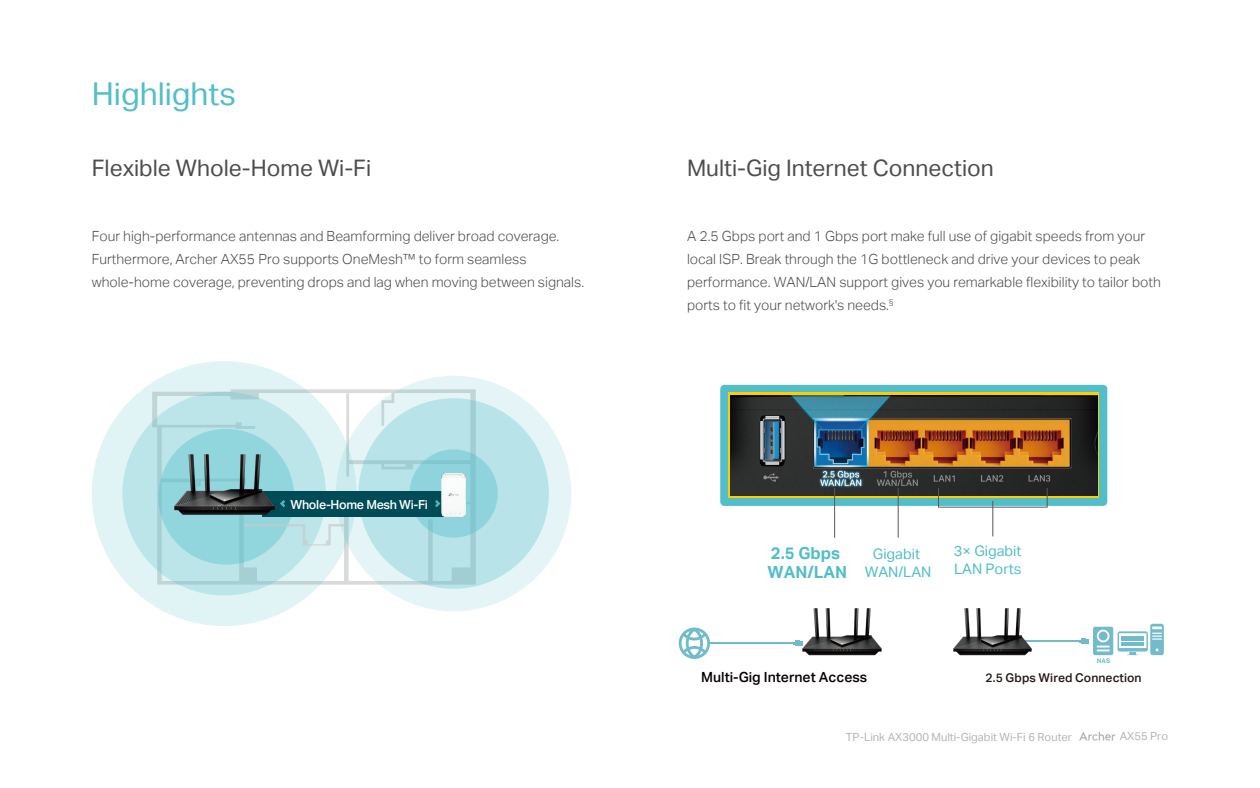
<style>
.page{position:relative;width:1260px;height:788px;background:#fff}
.page>*{position:absolute;margin:0;border:0;box-sizing:border-box;transform-origin:0 0}
.t1{font:31.5px "TP Link Aktiv Regular";color:#51beca}
.t2{font:22.75px "TP Link Aktiv Regular";color:#4d4d4d}
.t3{font:16.62px/19.1px "TP Link Aktiv Bold";color:#51beca}
.t4{font:14.61px/17.8px "TP Link Aktiv Regular";color:#51beca;text-align:center}
.t5{font:14px/22.8px "TP Link Aktiv Light";color:#4d4d4d}
.t6{font:14px "TP Link Aktiv Medium";color:#070001}
.t7{font:12.42px "TP Link Aktiv Medium";letter-spacing:-.025em;color:#fff}
.t8{font:12.16px "TP Link Aktiv Medium";letter-spacing:.005em;color:#221815}
.t9{font:11.2px "TP Link Aktiv Regular";color:#b5b5b5}
.t10{font:6.48px "TP Link Aktiv Bold";color:#71bbcb}
</style>
<div class="page">
<svg style="left:1079px;top:731px;width:37px;height:9px"></svg>
<svg style="left:307px;top:389px;width:92px;height:195px"></svg>
<div style="left:336px;top:376px;width:235px;height:235px;background:#e5f5f7;border-radius:50%"></div>
<svg style="left:358px;top:398px;width:191px;height:191px;background:#b5e1e6"></svg>
<div style="left:410px;top:449px;width:88px;height:88px;background:linear-gradient(to right,#8dd3db,#8ed2da);border-radius:50%"></div>
<svg style="left:92px;top:361px;width:265px;height:265px;background:#ddf0f2"></svg>
<svg style="left:122px;top:392px;width:204px;height:203px;background:#b9e2e7"></svg>
<div style="left:158px;top:429px;width:136px;height:135px;background:#91d5dd;border-radius:50%"></div>
<svg style="left:244px;top:524px;width:101px;height:21px"></svg>
<div style="left:262px;top:491px;width:194px;height:25px;background:#004c56"></div>
<svg style="left:280px;top:500px;width:5px;height:7px"></svg>
<svg style="left:435px;top:500px;width:5px;height:7px"></svg>
<img style="left:442px;top:473px;width:23px;height:43px">
<img style="left:170px;top:454px;width:108px;height:66px">
<div style="left:720px;top:385px;width:387px;height:121px;background:#51beca;border-radius:4px"></div>
<svg style="left:728px;top:392px;width:371px;height:106px;background:#cfa907"></svg>
<img style="left:731px;top:395px;width:366px;height:100px">
<hr style="left:834px;top:488px;width:1px;height:49px;background:#595757">
<hr style="left:898px;top:488px;width:1px;height:49px;background:#595757">
<div style="left:938px;top:487px;width:110px;height:20px;border:1px solid #595757"></div>
<hr style="left:992px;top:501px;width:1px;height:35px;background:#595757">
<img style="left:802px;top:608px;width:80px;height:48px">
<svg style="left:679px;top:627px;width:31px;height:32px"></svg>
<svg style="left:793px;top:640px;width:10px;height:6px"></svg>
<hr style="left:710px;top:642px;width:85px;height:1px;background:#71bbcb">
<hr style="left:1013px;top:640px;width:68px;height:1px;background:#71bbcb">
<svg style="left:1079px;top:623px;width:85px;height:32px"></svg>
<img style="left:953px;top:608px;width:82px;height:48px">
<h1 class="t1" style="left:92px;top:76px;width:146px">Highlights</h1>
<h2 class="t2" style="left:92px;top:154px;width:281px">Flexible Whole-Home Wi-Fi</h2>
<p class="t5" style="left:92px;top:225px;width:494px">Four high-performance antennas and Beamforming deliver broad coverage.<br>Furthermore, Archer AX55 Pro supports OneMesh™ to form seamless whole-home coverage, preventing drops and lag when moving between signals.</p>
<p class="t7" style="left:291px;top:497px;width:139px">Whole-Home Mesh Wi-Fi</p>
<h2 class="t2" style="left:687px;top:154px;width:308px">Multi-Gig Internet Connection</h2>
<p class="t5" style="left:687px;top:225px;width:475px">A 2.5 Gbps port and 1 Gbps port make full use of gigabit speeds from your local ISP. Break through the 1G bottleneck and drive your devices to peak performance. WAN/LAN support gives you remarkable flexibility to tailor both ports to fit your network's needs.<sup>§</sup></p>
<p class="t3" style="left:768px;top:543px;width:81px">2.5 Gbps<br>WAN/LAN</p>
<p class="t4" style="left:865px;top:545px;width:68px">Gigabit<br>WAN/LAN</p>
<p class="t4" style="left:954px;top:542px;width:69px;text-align:left">3× Gigabit<br>LAN Ports</p>
<p class="t10" style="left:1097px;top:657px;width:15px">NAS</p>
<p class="t6" style="left:701px;top:669px;width:168px">Multi-Gig Internet Access</p>
<p class="t8" style="left:985px;top:671px;width:158px">2.5 Gbps Wired Connection</p>
<p class="t9" style="left:846px;top:730px;width:228px">TP-Link AX3000 Multi-Gigabit Wi-Fi 6 Router</p>
<p class="t9" style="left:1120px;top:730px;width:50px">AX55 Pro</p>
</div>
